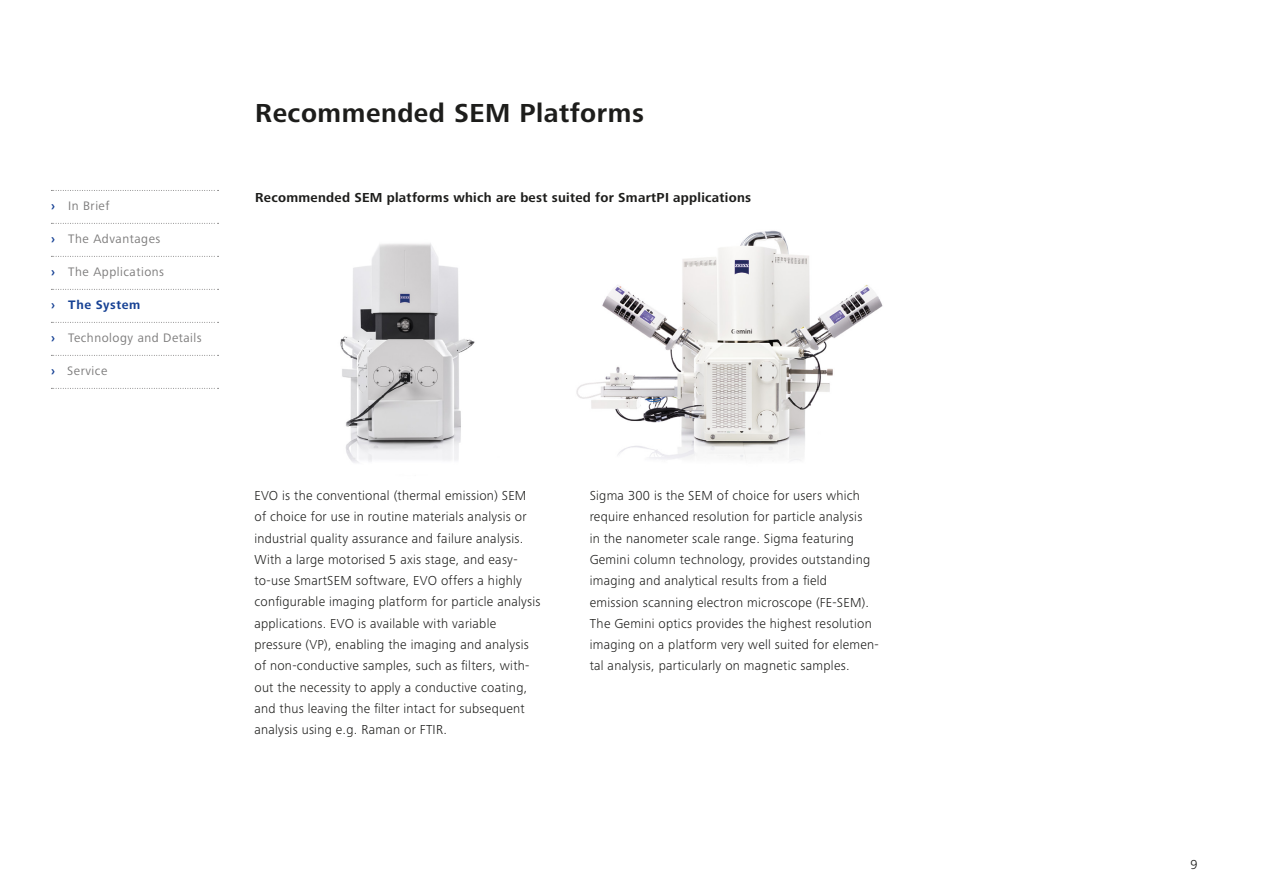
<style>
.page{position:relative;width:1263px;height:893px;background:#fff}
.page>*{position:absolute;margin:0;border:0;box-sizing:border-box;transform-origin:0 0}
.t1{font:700 27px "Zeiss Frutiger Next Pro";letter-spacing:.02em;color:#1d1d1b}
.t2{font:300 13.5px/21.3px "Zeiss Frutiger Next Pro";letter-spacing:.02em;color:#1d1d1b}
.t3{font:700 13.5px "Zeiss Frutiger Next Pro";letter-spacing:.02em;color:#1d1d1b}
.t4{font:12.75px "Zeiss Frutiger Next Pro";letter-spacing:.04em;color:#7c7b7b}
.t5{font:700 12.75px "Zeiss Frutiger Next Pro";letter-spacing:.04em;color:#164194}
.s1{font-weight:700;color:#164194}
</style>
<div class="page">
<img style="left:340px;top:243px;width:135px;height:220px">
<img style="left:576px;top:230px;width:307px;height:231px">
<svg style="left:51px;top:190px;width:168px;height:1px"></svg>
<svg style="left:51px;top:223px;width:168px;height:1px"></svg>
<svg style="left:51px;top:256px;width:168px;height:1px"></svg>
<svg style="left:51px;top:289px;width:168px;height:1px"></svg>
<svg style="left:51px;top:322px;width:168px;height:1px"></svg>
<svg style="left:51px;top:355px;width:168px;height:1px"></svg>
<svg style="left:51px;top:388px;width:168px;height:1px"></svg>
<p class="t4" style="left:51px;top:199px;width:60px"><span class="s1">›</span> In Brief</p>
<p class="t4" style="left:51px;top:232px;width:111px"><span class="s1">›</span> The Advantages</p>
<p class="t4" style="left:51px;top:265px;width:115px"><span class="s1">›</span> The Applications</p>
<p class="t5" style="left:51px;top:298px;width:91px">› The System</p>
<p class="t4" style="left:51px;top:331px;width:152px"><span class="s1">›</span> Technology and Details</p>
<p class="t4" style="left:51px;top:364px;width:58px"><span class="s1">›</span> Service</p>
<h1 class="t1" style="left:255px;top:97px;width:390px">Recommended SEM Platforms</h1>
<p class="t3" style="left:255px;top:190px;width:498px">Recommended SEM platforms which are best suited for SmartPI applications</p>
<p class="t2" style="left:254px;top:485px;width:288px">EVO is the conventional (thermal emission) SEM of choice for use in routine materials analysis or industrial quality assurance and failure analysis.<br>With a large motorised 5 axis stage, and easy&shy;to-use SmartSEM software, EVO offers a highly configurable imaging platform for particle analysis applications. EVO is available with variable pressure (VP), enabling the imaging and analysis of non-conductive samples, such as filters, with&shy;out the necessity to apply a conductive coating, and thus leaving the filter intact for subsequent analysis using e.g. Raman or FTIR.</p>
<p class="t2" style="left:590px;top:485px;width:291px">Sigma 300 is the SEM of choice for users which require enhanced resolution for particle analysis<br>in the nanometer scale range. Sigma featuring Gemini column technology, provides outstanding imaging and analytical results from a field emission scanning electron microscope (FE-SEM).<br>The Gemini optics provides the highest resolution imaging on a platform very well suited for elemen&shy;tal analysis, particularly on magnetic samples.</p>
<p class="t2" style="left:1190px;top:853px;width:9px">9</p>
</div>
